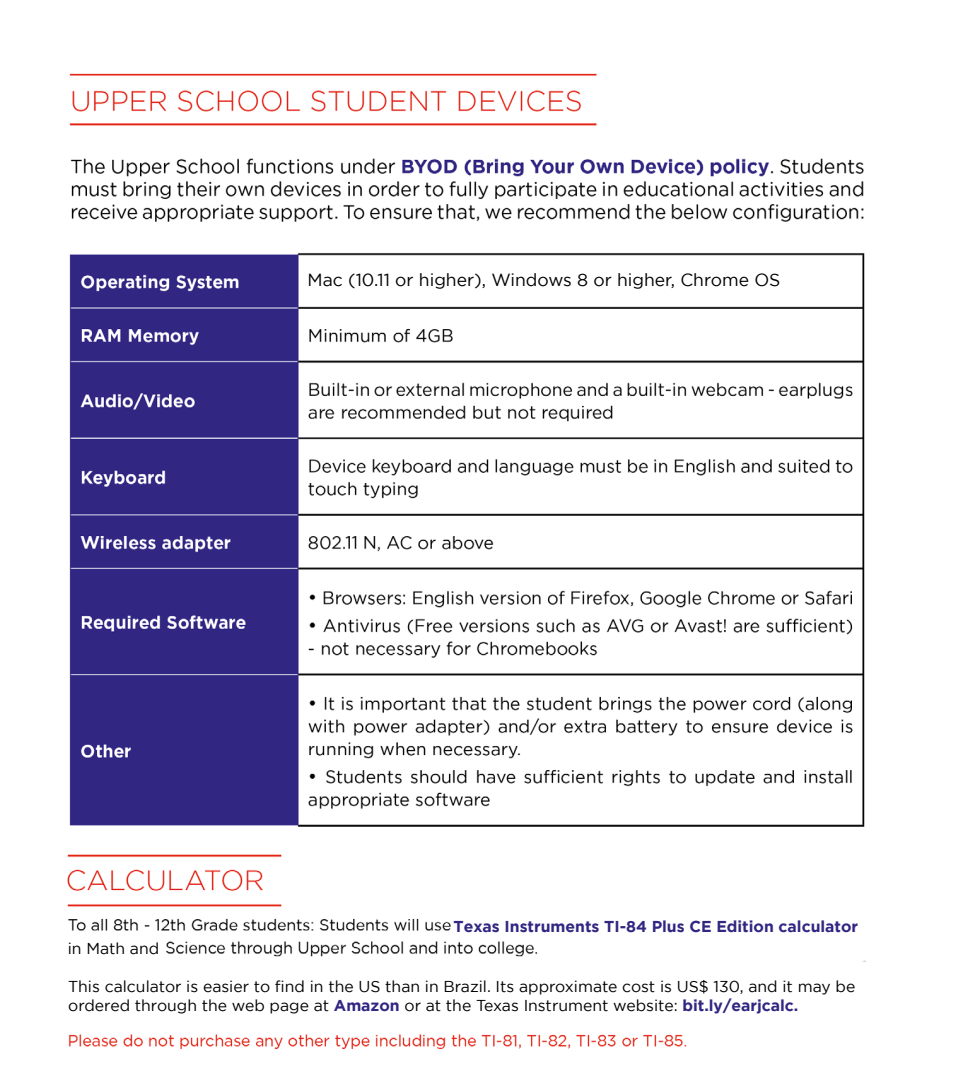
<style>
.page{position:relative;width:968px;height:1092px;background:#fff}
.page>*{position:absolute;margin:0;border:0;box-sizing:border-box;transform-origin:0 0}
.t1{font:17.5px "Gotham";color:#000}
.t2{font:15.75px/18.9px "Gotham";color:#000}
.t3{font:700 15.75px "Gotham";color:#312682}
.s1{font-weight:700;color:#312682}
</style>
<div class="page">
<img style="left:67px;top:73px;width:799px;height:976px">
<div style="left:307px;top:262px;width:550px;height:36px;background:#fff"></div>
<div style="left:453px;top:914px;width:407px;height:23px;background:#fff"></div>
<div style="left:68px;top:968px;width:805px;height:53px;background:#fff"></div>
<div style="left:63px;top:936px;width:406px;height:23px;background:#fff"></div>
<img style="left:161px;top:941px;width:386px;height:24px">
<p class="t1" style="left:307px;top:270px;width:474px">Mac (10.11 or higher), Windows 8 or higher, Chrome OS</p>
<p class="t2" style="left:68px;top:938px;width:93px">in Math and</p>
<p class="t3" style="left:453px;top:916px;width:406px">Texas Instruments TI-84 Plus CE Edition calculator</p>
<p class="t2" style="left:68px;top:976px;width:788px">This calculator is easier to find in the US than in Brazil. Its approximate cost is US$ 130, and it may be ordered through the web page at <span class="s1">Amazon</span> or at the Texas Instrument website: <span class="s1">bit.ly/earjcalc.</span></p>
</div>
